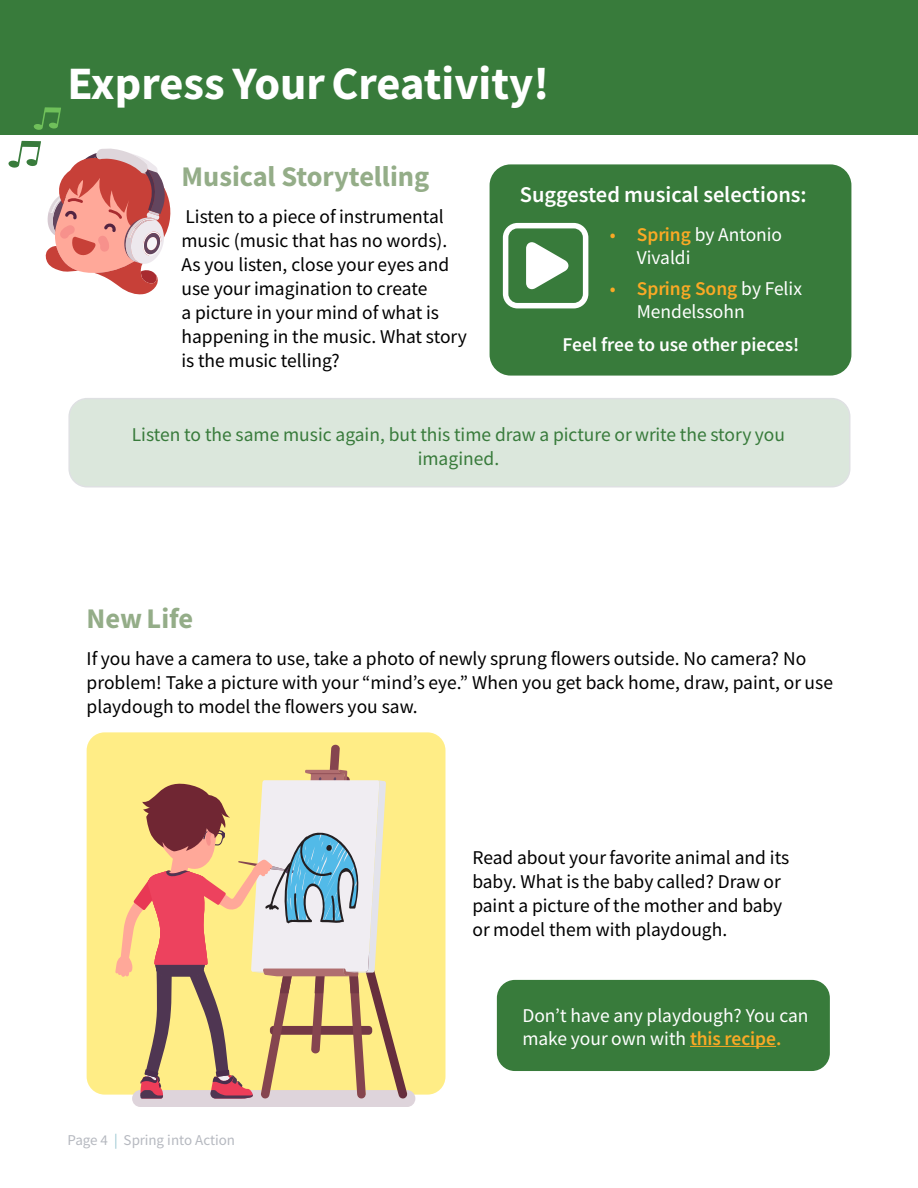
<style>
.page{position:relative;width:918px;height:1188px;background:#fff}
.page>*{position:absolute;margin:0;border:0;box-sizing:border-box;transform-origin:0 0}
.t1{font:46.5px "Source Sans Variable";letter-spacing:.045em;color:#fff}
.t2{font:28.5px "Source Sans Variable";letter-spacing:.055em;color:#94ad88}
.t3{font:22.5px "Source Sans Variable";letter-spacing:.03em;color:#fff}
.t4{font:19.5px/24px "Source Sans Variable";letter-spacing:.02em;color:#000}
.t5{font:19.5px/22.5px "Source Sans Variable";letter-spacing:.025em;color:#fff}
.t6{font:19.5px/24px "Source Sans Variable";letter-spacing:.02em;color:#387b3b;text-align:center}
.t7{font:15px "Source Sans Variable";letter-spacing:.02em;color:#b6b9c0}
.s1{color:#faa925}
.s2{color:#9ac5d1}
</style>
<div class="page">
<div style="left:69px;top:399px;width:781px;height:88px;background:#dbe7dc;border-radius:18px"></div>
<div style="left:68px;top:398px;width:782px;height:90px;border:2px solid #485160;border-radius:18px"></div>
<div style="left:0;top:0;width:918px;height:135px;background:#387b3b"></div>
<div style="left:493px;top:167px;width:355px;height:206px;background:#387b3b;border-radius:18px"></div>
<div style="left:490px;top:164px;width:361px;height:212px;border:6px solid #387b3b;border-radius:18px"></div>
<div style="left:87px;top:732px;width:359px;height:363px;background:#ffed86;border-radius:18px"></div>
<svg style="left:34px;top:107px;width:27px;height:23px"></svg>
<div style="left:497px;top:980px;width:333px;height:91px;background:#387b3b;border-radius:18px"></div>
<hr style="left:690px;top:1046px;width:86px;height:1px;background:#faa925">
<svg style="left:115px;top:745px;width:300px;height:362px"></svg>
<svg style="left:8px;top:141px;width:163px;height:154px"></svg>
<svg style="left:503px;top:223px;width:85px;height:85px"></svg>
<h1 class="t1" style="left:68px;top:56px;width:479px">Express Your Creativity!</h1>
<h2 class="t2" style="left:182px;top:159px;width:248px">Musical Storytelling</h2>
<p class="t4" style="left:182px;top:205px;width:286px">Listen to a piece of instrumental music (music that has no words).<br>As you listen, close your eyes and use your imagination to create<br>a picture in your mind of what is happening in the music. What story is the music telling?</p>
<p class="t3" style="left:520px;top:181px;width:287px">Suggested musical selections:</p>
<p class="t5" style="left:637px;top:224px;width:147px;text-indent:-27px"><span class="s1">• Spring</span> by Antonio<br>Vivaldi</p>
<p class="t5" style="left:637px;top:278px;width:166px;text-indent:-27px"><span class="s1">• Spring Song</span> by Felix<br>Mendelssohn</p>
<p class="t5" style="left:563px;top:333px;width:237px">Feel free to use other pieces!</p>
<p class="t6" style="left:132px;top:423px;width:655px">Listen to the same music again, but this time draw a picture or write the story you imagined.</p>
<h2 class="t2" style="left:87px;top:601px;width:107px">New Life</h2>
<p class="t4" style="left:87px;top:647px;width:748px">If you have a camera to use, take a photo of newly sprung flowers outside. No camera? No problem! Take a picture with your “mind’s eye.” When you get back home, draw, paint, or use playdough to model the flowers you saw.</p>
<p class="t4" style="left:472px;top:846px;width:318px">Read about your favorite animal and its baby. What is the baby called? Draw or paint a picture of the mother and baby or model them with playdough.</p>
<p class="t7" style="left:68px;top:1131px;width:169px">Page 4 <span class="s2">|</span> Spring into Action</p>
<p class="t5" style="left:522px;top:1005px;width:287px">Don’t have any playdough? You can make your own with <span class="s1">this recipe.</span></p>
</div>
